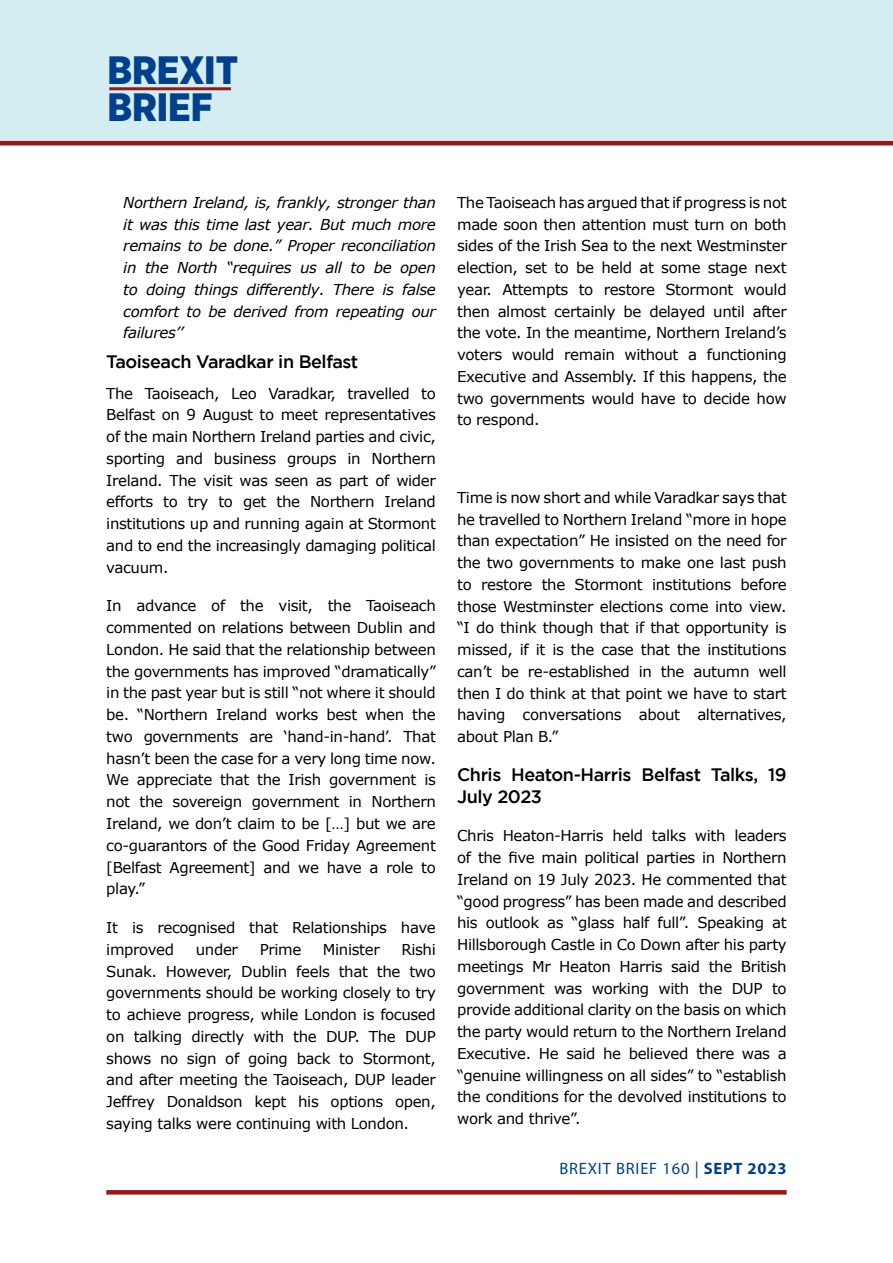
<style>
.page{position:relative;width:893px;height:1263px;background:#fff}
.page>*{position:absolute;margin:0;border:0;box-sizing:border-box;transform-origin:0 0}
.t1{font:900 39.6px/37.5px "Gotham Narrow";color:#00408d}
.t2{font:500 18px/21.8px "Gotham";letter-spacing:-.025em;color:#000}
.t3{font:16.5px "Myriad Pro";letter-spacing:.05em;color:#00408d}
.t4{font:15px/21.8px "Verdana";letter-spacing:-.025em;color:#000;text-align:justify}
.t5{font:italic 15px/21.8px "Verdana";letter-spacing:-.025em;color:#000;text-align:justify}
.s1{font-weight:700}
</style>
<div class="page">
<div style="left:0;top:0;width:893px;height:142px;background:#d3edf2"></div>
<hr style="left:0;top:141px;width:893px;height:4px;background:#971819">
<hr style="left:109px;top:87px;width:122px;height:3px;background:#971819">
<svg style="left:106px;top:1190px;width:681px;height:4px;background:#991d1e"></svg>
<h1 class="t1" style="left:107px;top:51px;width:132px">BREXIT<br>BRIEF</h1>
<p class="t5" style="left:123px;top:191px;width:314px">Northern Ireland, is, frankly, stronger than it was this time last year. But much more remains to be done.” Proper reconciliation in the North “requires us all to be open to doing things differently. There is false comfort to be derived from repeating our failures’’</p>
<p class="t2" style="left:106px;top:351px;width:253px">Taoiseach Varadkar in Belfast</p>
<p class="t4" style="left:106px;top:382px;width:331px">The Taoiseach, Leo Varadkar, travelled to Belfast on 9 August to meet representatives of the main Northern Ireland parties and civic, sporting and business groups in Northern Ireland. The visit was seen as part of wider efforts to try to get the Northern Ireland institutions up and running again at Stormont and to end the increasingly damaging political vacuum.</p>
<p class="t4" style="left:106px;top:595px;width:331px">In advance of the visit, the Taoiseach commented on relations between Dublin and London. He said that the relationship between the governments has improved “dramatically” in the past year but is still “not where it should be. “Northern Ireland works best when the two governments are ‘hand-in-hand’. That hasn’t been the case for a very long time now.<br>We appreciate that the Irish government is not the sovereign government in Northern Ireland, we don’t claim to be […] but we are co-guarantors of the Good Friday Agreement [Belfast Agreement] and we have a role to play.”</p>
<p class="t4" style="left:106px;top:916px;width:331px">It is recognised that Relationships have improved</p>
<p class="t4" style="left:106px;top:938px;width:331px;text-indent:295px">Rishi Sunak. However, Dublin feels that the two governments should be working closely to try to achieve progress, while London is focused on talking directly with the DUP. The DUP shows no sign of going back to Stormont, and after meeting the Taoiseach, DUP leader Jeffrey Donaldson kept his options open, saying talks were continuing with London.</p>
<p class="t4" style="left:196px;top:938px;width:44px">under</p>
<p class="t4" style="left:260px;top:938px;width:43px">Prime</p>
<p class="t4" style="left:323px;top:938px;width:58px">Minister</p>
<p class="t4" style="left:457px;top:191px;width:331px">The Taoiseach has argued that if progress is not made soon then attention must turn on both sides of the Irish Sea to the next Westminster election, set to be held at some stage next year. Attempts to restore Stormont would then almost certainly be delayed until after the vote. In the meantime, Northern Ireland’s voters would remain without a functioning Executive and Assembly. If this happens, the two governments would have to decide how to respond.</p>
<p class="t4" style="left:457px;top:486px;width:331px">Time is now short and while Varadkar says that he travelled to Northern Ireland “more in hope than expectation” He insisted on the need for the two governments to make one last push to restore the Stormont institutions before those Westminster elections come into view. “I do think though that if that opportunity is missed, if it is the case that the institutions can’t be re-established in the autumn well then I do think at that point we have to start having conversations about alternatives, about Plan B.”</p>
<p class="t2" style="left:457px;top:763px;width:331px">Chris Heaton-Harris Belfast Talks, 19<br>July 2023</p>
<p class="t4" style="left:457px;top:825px;width:331px">Chris Heaton-Harris held talks with leaders of the five main political parties in Northern Ireland on 19 July 2023. He commented that “good progress” has been made and described his outlook as “glass half full”. Speaking at Hillsborough Castle in Co Down after his party meetings Mr Heaton Harris said the British government was working with the DUP to provide additional clarity on the basis on which the party would return to the Northern Ireland Executive. He said he believed there was a “genuine willingness on all sides” to “establish the conditions for the devolved institutions to work and thrive”.</p>
<p class="t3" style="left:559px;top:1158px;width:229px">BREXIT BRIEF 160 | <span class="s1">SEPT 2023</span></p>
</div>
